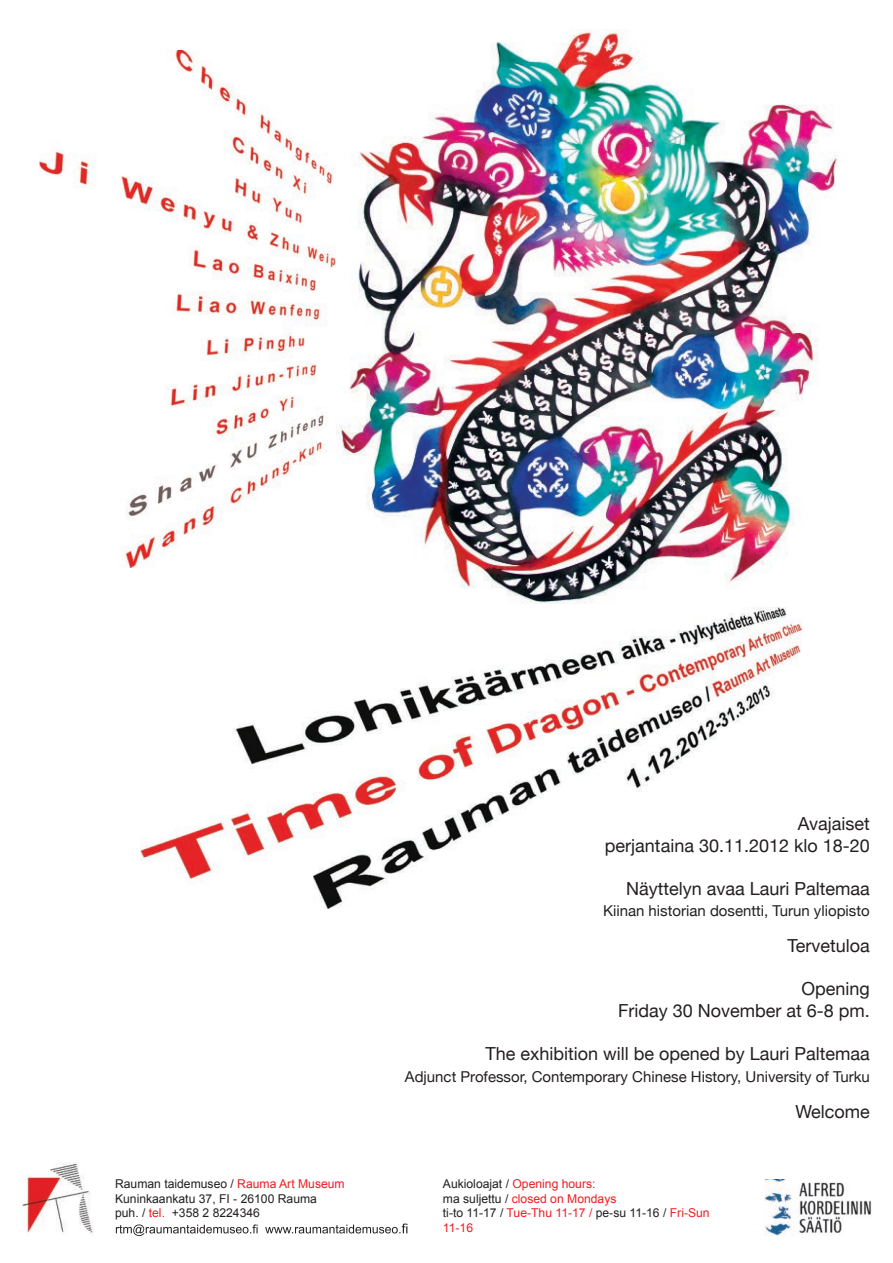
<style>
.page{position:relative;width:893px;height:1263px;background:#fff}
.page>*{position:absolute;margin:0;border:0;box-sizing:border-box;transform-origin:0 0}
.t1{font:18px/21.6px "Helvetica Neue";color:#231f20;text-align:right}
.t2{font:15px "Helvetica Neue";color:#231f20}
.t3{font:12.15px/14.5px "Arial";color:#ee1d23}
.t4{font:12.15px/14.5px "Arial";color:#231f20}
.s1{color:#ee1d23}
.s2{color:#231f20}
</style>
<div class="page">
<img style="left:39px;top:50px;width:298px;height:518px">
<img style="left:140px;top:608px;width:661px;height:300px">
<img style="left:337px;top:30px;width:502px;height:573px">
<svg style="left:116px;top:1223px;width:291px;height:13px"></svg>
<img style="left:765px;top:1179px;width:107px;height:57px">
<img style="left:21px;top:1162px;width:73px;height:71px">
<svg style="left:358px;top:773px;width:443px;height:135px"></svg>
<img style="left:115px;top:406px;width:212px;height:129px">
<p class="t1" style="left:605px;top:813px;width:266px">Avajaiset<br>perjantaina 30.11.2012 klo 18-20</p>
<p class="t1" style="left:626px;top:878px;width:245px">Näyttelyn avaa Lauri Paltemaa</p>
<p class="t2" style="left:603px;top:902px;width:268px">Kiinan historian dosentti, Turun yliopisto</p>
<p class="t1" style="left:787px;top:935px;width:84px">Tervetuloa</p>
<p class="t1" style="left:618px;top:978px;width:253px">Opening<br>Friday 30 November at 6-8 pm.</p>
<p class="t1" style="left:485px;top:1043px;width:386px">The exhibition will be opened by Lauri Paltemaa</p>
<p class="t2" style="left:405px;top:1067px;width:466px">Adjunct Professor, Contemporary Chinese History, University of Turku</p>
<p class="t1" style="left:795px;top:1100px;width:76px">Welcome</p>
<p class="t4" style="left:115px;top:1176px;width:231px">Rauman taidemuseo / <span class="s1">Rauma Art Museum<br></span>Kuninkaankatu 37, FI - 26100 Rauma<br>puh. / <span class="s1">tel.</span> +358 2 8224346</p>
<p class="t3" style="left:443px;top:1176px;width:268px"><span class="s2">Aukioloajat /</span> Opening hours:<br><span class="s2">ma suljettu /</span> closed on Mondays<br><span class="s2">ti-to 11-17 /</span> Tue-Thu 11-17 / <span class="s2">pe-su 11-16 /</span> Fri-Sun<br>11-16</p>
</div>
